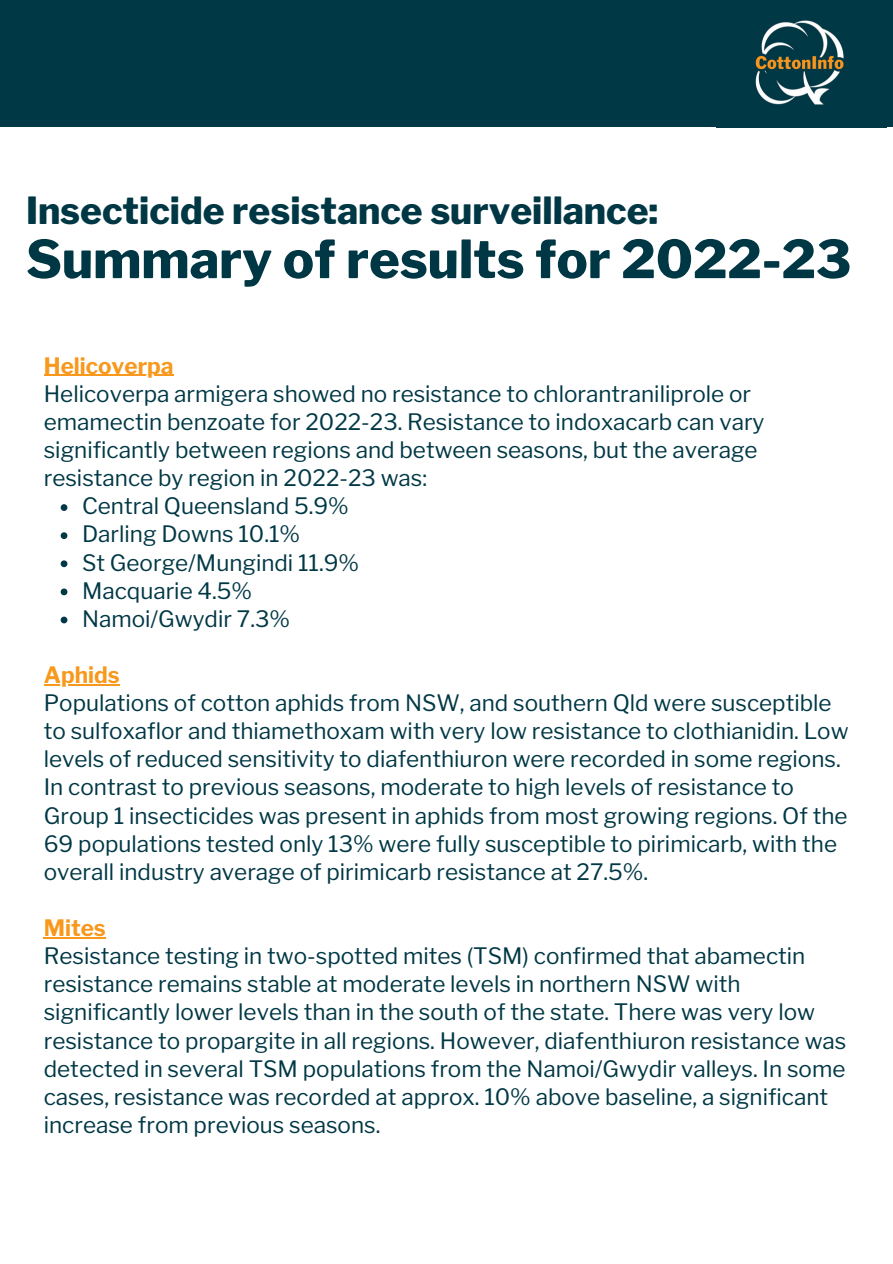
<style>
.page{position:relative;width:893px;height:1264px;background:#fff}
.page>*{position:absolute;margin:0;border:0;box-sizing:border-box;transform-origin:0 0}
.t1{font:800 52.05px "Libre Franklin";color:#003745}
.t2{font:800 37.05px "Libre Franklin";color:#003745}
.t3{font:22.5px/28px "Libre Franklin";color:#013845}
.t4{font:700 22.5px "Libre Franklin";color:#f8981c}
</style>
<div class="page">
<div style="left:0;top:0;width:892px;height:127px;background:#013845"></div>
<img style="left:755px;top:20px;width:89px;height:85px">
<svg style="left:61px;top:504px;width:6px;height:7px"></svg>
<svg style="left:61px;top:532px;width:6px;height:7px"></svg>
<svg style="left:61px;top:560px;width:6px;height:7px"></svg>
<svg style="left:61px;top:588px;width:6px;height:7px"></svg>
<svg style="left:61px;top:616px;width:6px;height:7px"></svg>
<hr style="left:44px;top:375px;width:129px;height:1px;background:#f8981c">
<hr style="left:44px;top:684px;width:76px;height:1px;background:#f8981c">
<hr style="left:44px;top:937px;width:62px;height:1px;background:#f8981c">
<p class="t2" style="left:26px;top:188px;width:634px">Insecticide resistance surveillance:</p>
<p class="t1" style="left:26px;top:228px;width:826px">Summary of results for 2022-23</p>
<p class="t4" style="left:44px;top:352px;width:131px">Helicoverpa</p>
<p class="t3" style="left:44px;top:380px;width:722px">Helicoverpa armigera showed no resistance to chlorantraniliprole or emamectin benzoate for 2022-23. Resistance to indoxacarb can vary significantly between regions and between seasons, but the average resistance by region in 2022-23 was:</p>
<p class="t3" style="left:82px;top:492px;width:268px">Central Queensland 5.9%</p>
<p class="t3" style="left:82px;top:520px;width:219px">Darling Downs 10.1%</p>
<p class="t3" style="left:82px;top:548px;width:278px">St George/Mungindi 11.9%</p>
<p class="t3" style="left:82px;top:576px;width:172px">Macquarie 4.5%</p>
<p class="t3" style="left:82px;top:604px;width:209px">Namoi/Gwydir 7.3%</p>
<p class="t4" style="left:44px;top:661px;width:77px">Aphids</p>
<p class="t3" style="left:44px;top:689px;width:806px">Populations of cotton aphids from NSW, and southern Qld were susceptible to sulfoxaflor and thiamethoxam with very low resistance to clothianidin. Low levels of reduced sensitivity to diafenthiuron were recorded in some regions.</p>
<p class="t3" style="left:44px;top:773px;width:805px">In contrast to previous seasons, moderate to high levels of resistance to Group 1 insecticides was present in aphids from most growing regions. Of the 69 populations tested only 13% were fully susceptible to pirimicarb, with the overall industry average of pirimicarb resistance at 27.5%.</p>
<p class="t4" style="left:44px;top:914px;width:64px">Mites</p>
<p class="t3" style="left:44px;top:942px;width:804px">Resistance testing in two-spotted mites (TSM) confirmed that abamectin resistance remains stable at moderate levels in northern NSW with significantly lower levels than in the south of the state. There was very low resistance to propargite in all regions. However, diafenthiuron resistance was detected in several TSM populations from the Namoi/Gwydir valleys. In some cases, resistance was recorded at approx. 10% above baseline, a significant increase from previous seasons.</p>
</div>
